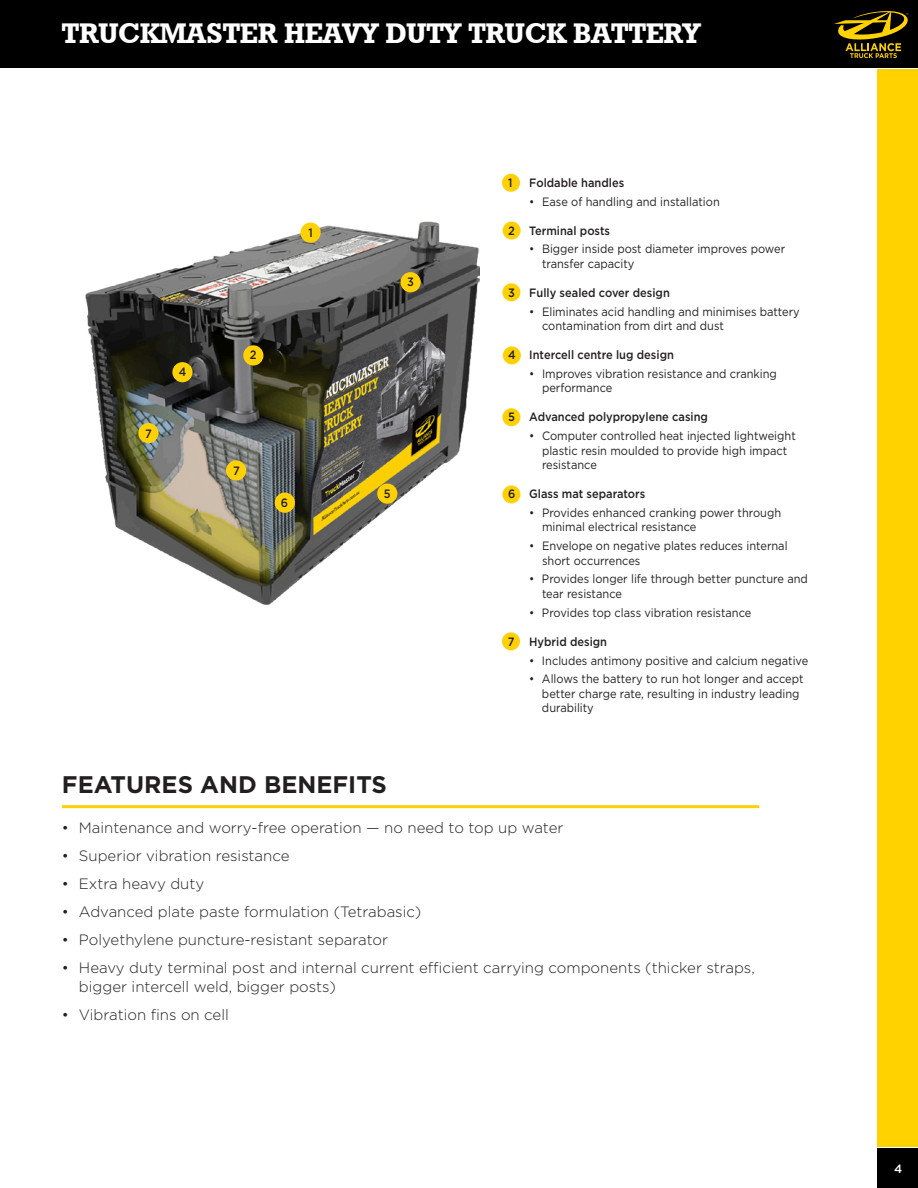
<style>
.page{position:relative;width:918px;height:1188px;background:#fff}
.page>*{position:absolute;margin:0;border:0;box-sizing:border-box;transform-origin:0 0}
.t1{font:28.5px "Geometric Slab 712 BT Bold A";color:#fff}
.t2{font:700 24px "Gotham";color:#231f20}
.t3{font:300 15px/19.5px "Gotham";color:#231f20}
.t4{font:12.15px/14.5px "Gotham";color:#231f20;scale:.91 1}
.t5{font:500 12.15px "Gotham";color:#231f20;scale:.91 1}
.t6{font:500 12px "Gotham";color:#fff}
</style>
<div class="page">
<div style="left:878px;top:111px;width:40px;height:1035px;background:#ffd200"></div>
<div style="left:878px;top:1148px;width:40px;height:40px;background:#000"></div>
<div style="left:0;top:0;width:918px;height:68px;background:#000"></div>
<svg style="left:834px;top:11px;width:75px;height:47px"></svg>
<div style="left:878px;top:69px;width:40px;height:48px;background:#ffd200"></div>
<img style="left:85px;top:222px;width:395px;height:383px">
<div style="left:502px;top:174px;width:18px;height:18px;background:#fed105;border-radius:50%"></div>
<div style="left:502px;top:283px;width:18px;height:18px;background:#fed105;border-radius:50%"></div>
<div style="left:503px;top:346px;width:18px;height:18px;background:#fed105;border-radius:50%"></div>
<div style="left:502px;top:408px;width:18px;height:18px;background:#fed105;border-radius:50%"></div>
<div style="left:502px;top:485px;width:18px;height:18px;background:#fed105;border-radius:50%"></div>
<div style="left:502px;top:632px;width:18px;height:18px;background:#fed105;border-radius:50%"></div>
<div style="left:503px;top:222px;width:18px;height:18px;background:#fed105;border-radius:50%"></div>
<div style="left:300px;top:223px;width:21px;height:20px;background:#fed105;border-radius:50%"></div>
<div style="left:400px;top:272px;width:21px;height:20px;background:#fed105;border-radius:50%"></div>
<div style="left:243px;top:345px;width:20px;height:21px;background:#fed105;border-radius:50%"></div>
<div style="left:172px;top:362px;width:21px;height:20px;background:#fed105;border-radius:50%"></div>
<div style="left:138px;top:423px;width:21px;height:20px;background:#fed105;border-radius:50%"></div>
<div style="left:226px;top:460px;width:20px;height:21px;background:#fed105;border-radius:50%"></div>
<div style="left:275px;top:493px;width:20px;height:20px;background:#fed105;border-radius:50%"></div>
<div style="left:377px;top:484px;width:20px;height:20px;background:#fed105;border-radius:50%"></div>
<hr style="left:62px;top:805px;width:697px;height:3px;background:#fed105">
<h1 class="t1" style="left:62px;top:15px;width:640px">TRUCKMASTER HEAVY DUTY TRUCK BATTERY</h1>
<p class="t5" style="left:145px;top:426px;width:9px">7</p>
<p class="t5" style="left:179px;top:364px;width:10px">4</p>
<p class="t5" style="left:308px;top:224px;width:6px">1</p>
<p class="t5" style="left:250px;top:347px;width:9px">2</p>
<p class="t5" style="left:233px;top:463px;width:9px">7</p>
<p class="t5" style="left:281px;top:495px;width:9px">6</p>
<p class="t5" style="left:407px;top:274px;width:9px">3</p>
<p class="t5" style="left:384px;top:486px;width:9px">5</p>
<p class="t5" style="left:508px;top:175px;width:6px">1</p>
<p class="t5" style="left:529px;top:175px;width:106px">Foldable handles</p>
<p class="t4" style="left:529px;top:194px;width:211px">• Ease of handling and installation</p>
<p class="t5" style="left:508px;top:222px;width:114px">2 Terminal posts</p>
<p class="t4" style="left:542px;top:242px;width:269px;text-indent:-13px">• Bigger inside post diameter improves power transfer capacity</p>
<p class="t5" style="left:508px;top:285px;width:179px">3 Fully sealed cover design</p>
<p class="t4" style="left:542px;top:304px;width:285px;text-indent:-13px">• Eliminates acid handling and minimises battery contamination from dirt and dust</p>
<p class="t5" style="left:508px;top:347px;width:184px">4 Intercell centre lug design</p>
<p class="t4" style="left:542px;top:366px;width:260px;text-indent:-13px">• Improves vibration resistance and cranking performance</p>
<p class="t5" style="left:508px;top:409px;width:221px">5 Advanced polypropylene casing</p>
<p class="t4" style="left:542px;top:428px;width:280px;text-indent:-13px">• Computer controlled heat injected lightweight plastic resin moulded to provide high impact resistance</p>
<p class="t5" style="left:508px;top:486px;width:152px">6 Glass mat separators</p>
<p class="t4" style="left:542px;top:505px;width:264px;text-indent:-13px">• Provides enhanced cranking power through minimal electrical resistance</p>
<p class="t4" style="left:542px;top:538px;width:271px;text-indent:-13px">• Envelope on negative plates reduces internal short occurrences</p>
<p class="t4" style="left:542px;top:572px;width:294px;text-indent:-13px">• Provides longer life through better puncture and tear resistance</p>
<p class="t4" style="left:529px;top:605px;width:246px">• Provides top class vibration resistance</p>
<p class="t5" style="left:508px;top:634px;width:110px">7 Hybrid design</p>
<p class="t4" style="left:529px;top:653px;width:308px">• Includes antimony positive and calcium negative</p>
<p class="t4" style="left:542px;top:671px;width:289px;text-indent:-13px">• Allows the battery to run hot longer and accept better charge rate, resulting in industry leading durability</p>
<h2 class="t2" style="left:62px;top:769px;width:327px">FEATURES AND BENEFITS</h2>
<p class="t3" style="left:62px;top:817px;width:503px">• Maintenance and worry-free operation — no need to top up water</p>
<p class="t3" style="left:62px;top:845px;width:229px">• Superior vibration resistance</p>
<p class="t3" style="left:62px;top:873px;width:144px">• Extra heavy duty</p>
<p class="t3" style="left:62px;top:901px;width:361px">• Advanced plate paste formulation (Tetrabasic)</p>
<p class="t3" style="left:62px;top:929px;width:328px">• Polyethylene puncture-resistant separator</p>
<p class="t3" style="left:79px;top:957px;width:677px;text-indent:-17px">• Heavy duty terminal post and internal current efficient carrying components (thicker straps, bigger intercell weld, bigger posts)</p>
<p class="t3" style="left:62px;top:1005px;width:168px">• Vibration fins on cell</p>
<p class="t6" style="left:894px;top:1161px;width:10px">4</p>
</div>
